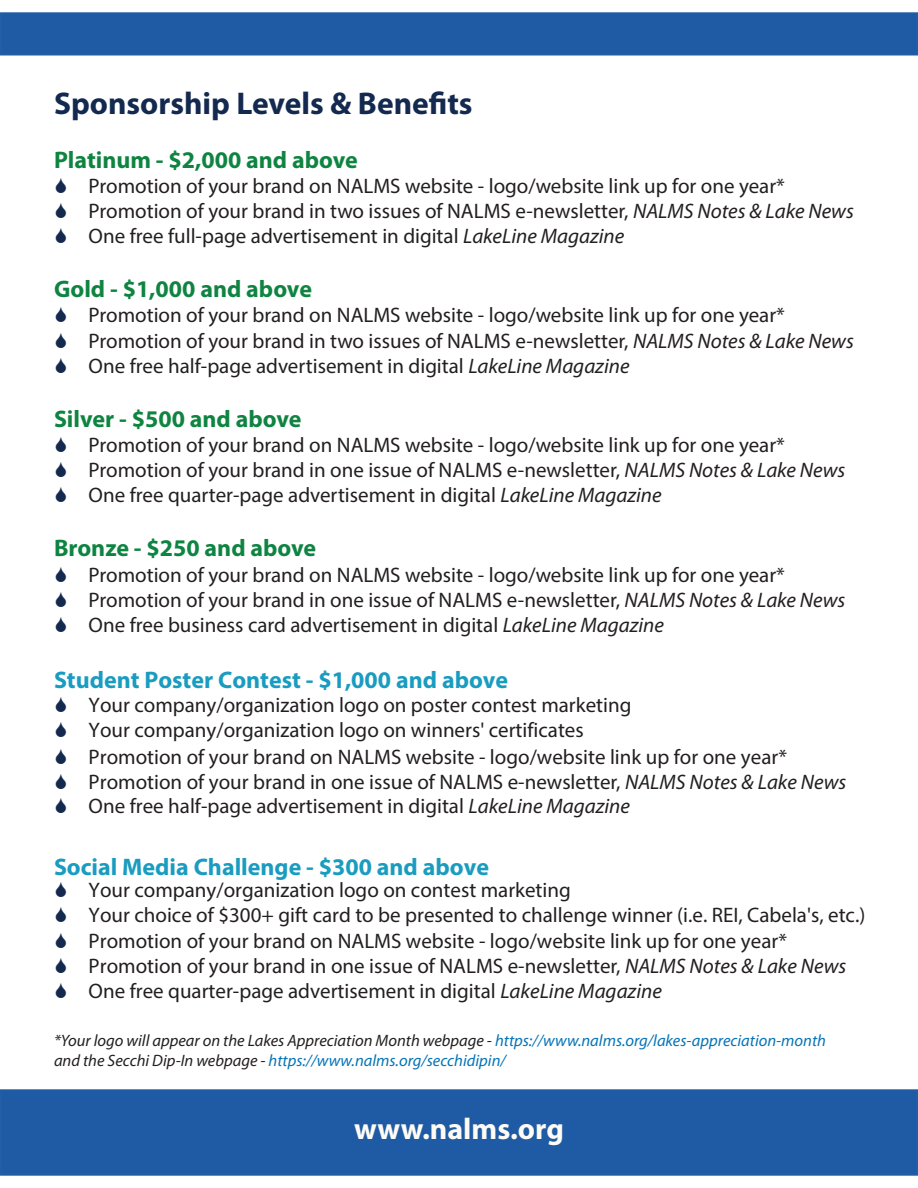
<style>
.page{position:relative;width:918px;height:1188px;background:#fff}
.page>*{position:absolute;margin:0;border:0;box-sizing:border-box;transform-origin:0 0}
.t1{font:700 31.5px "Myriad Pro";color:#13294f}
.t2{font:700 30px "Myriad Pro";color:#fefbf5}
.t3{font:700 24px "Myriad Pro";color:#1a9cc0}
.t4{font:700 24px "Myriad Pro";color:#0f8441}
.t5{font:700 24px "Myriad Pro";color:#0e8442}
.t6{font:21px/25.2px "Myriad Pro";color:#231f20}
.t7{font:italic 16.5px/19.8px "Myriad Pro";color:#231f20}
.s1{font-style:italic}
.s2{color:#0574b7}
</style>
<div class="page">
<div style="left:1px;top:13px;width:916px;height:42px;background:#1f5ba4"></div>
<div style="left:0;top:12px;width:918px;height:44px;border:2px solid #235da5"></div>
<div style="left:1px;top:1090px;width:916px;height:85px;background:#1f5ba4"></div>
<div style="left:0;top:1089px;width:918px;height:87px;border:2px solid #235da5"></div>
<p class="t1" style="left:54px;top:82px;width:420px">Sponsorship Levels &amp; Benefits</p>
<p class="t4" style="left:54px;top:144px;width:305px">Platinum - $2,000 and above</p>
<p class="t6" style="left:89px;top:173px;width:698px">Promotion of your brand on NALMS website - logo/website link up for one year*</p>
<p class="t6" style="left:89px;top:198px;width:767px">Promotion of your brand in two issues of NALMS e-newsletter, <span class="s1">NALMS Notes &amp; Lake News</span></p>
<p class="t6" style="left:89px;top:223px;width:537px">One free full-page advertisement in digital <span class="s1">LakeLine Magazine</span></p>
<p class="t4" style="left:54px;top:273px;width:260px">Gold - $1,000 and above</p>
<p class="t6" style="left:89px;top:302px;width:698px">Promotion of your brand on NALMS website - logo/website link up for one year*</p>
<p class="t6" style="left:89px;top:328px;width:767px">Promotion of your brand in two issues of NALMS e-newsletter, <span class="s1">NALMS Notes &amp; Lake News</span></p>
<p class="t6" style="left:89px;top:353px;width:542px">One free half-page advertisement in digital <span class="s1">LakeLine Magazine</span></p>
<p class="t4" style="left:54px;top:403px;width:249px">Silver - $500 and above</p>
<p class="t6" style="left:89px;top:432px;width:698px">Promotion of your brand on NALMS website - logo/website link up for one year*</p>
<p class="t6" style="left:89px;top:457px;width:758px">Promotion of your brand in one issue of NALMS e-newsletter, <span class="s1">NALMS Notes &amp; Lake News</span></p>
<p class="t6" style="left:89px;top:482px;width:575px">One free quarter-page advertisement in digital <span class="s1">LakeLine Magazine</span></p>
<p class="t5" style="left:54px;top:533px;width:264px">Bronze - $250 and above</p>
<p class="t6" style="left:89px;top:562px;width:698px">Promotion of your brand on NALMS website - logo/website link up for one year*</p>
<p class="t6" style="left:89px;top:587px;width:758px">Promotion of your brand in one issue of NALMS e-newsletter, <span class="s1">NALMS Notes &amp; Lake News</span></p>
<p class="t6" style="left:89px;top:612px;width:577px">One free business card advertisement in digital <span class="s1">LakeLine Magazine</span></p>
<p class="t3" style="left:54px;top:665px;width:456px">Student Poster Contest - $1,000 and above</p>
<p class="t6" style="left:89px;top:692px;width:759px">Your company/organization logo on poster contest marketing<br>Your company/organization logo on winners' certificates<br>Promotion of your brand on NALMS website - logo/website link up for one year* Promotion of your brand in one issue of NALMS e-newsletter, <span class="s1">NALMS Notes &amp; Lake News </span>One free half-page advertisement in digital <span class="s1">LakeLine Magazine</span></p>
<p class="t3" style="left:54px;top:852px;width:437px">Social Media Challenge - $300 and above</p>
<p class="t6" style="left:89px;top:877px;width:778px">Your company/organization logo on contest marketing<br>Your choice of $300+ gift card to be presented to challenge winner (i.e. REI, Cabela's, etc.)<br>Promotion of your brand on NALMS website - logo/website link up for one year* Promotion of your brand in one issue of NALMS e-newsletter, <span class="s1">NALMS Notes &amp; Lake News </span>One free quarter-page advertisement in digital <span class="s1">LakeLine Magazine</span></p>
<p class="t7" style="left:54px;top:1030px;width:774px">*Your logo will appear on the Lakes Appreciation Month webpage - <span class="s2">https://www.nalms.org/lakes-appreciation-month </span>and the Secchi Dip-In webpage - <span class="s2">https://www.nalms.org/secchidipin/</span></p>
<p class="t2" style="left:354px;top:1110px;width:211px">www.nalms.org</p>
</div>
